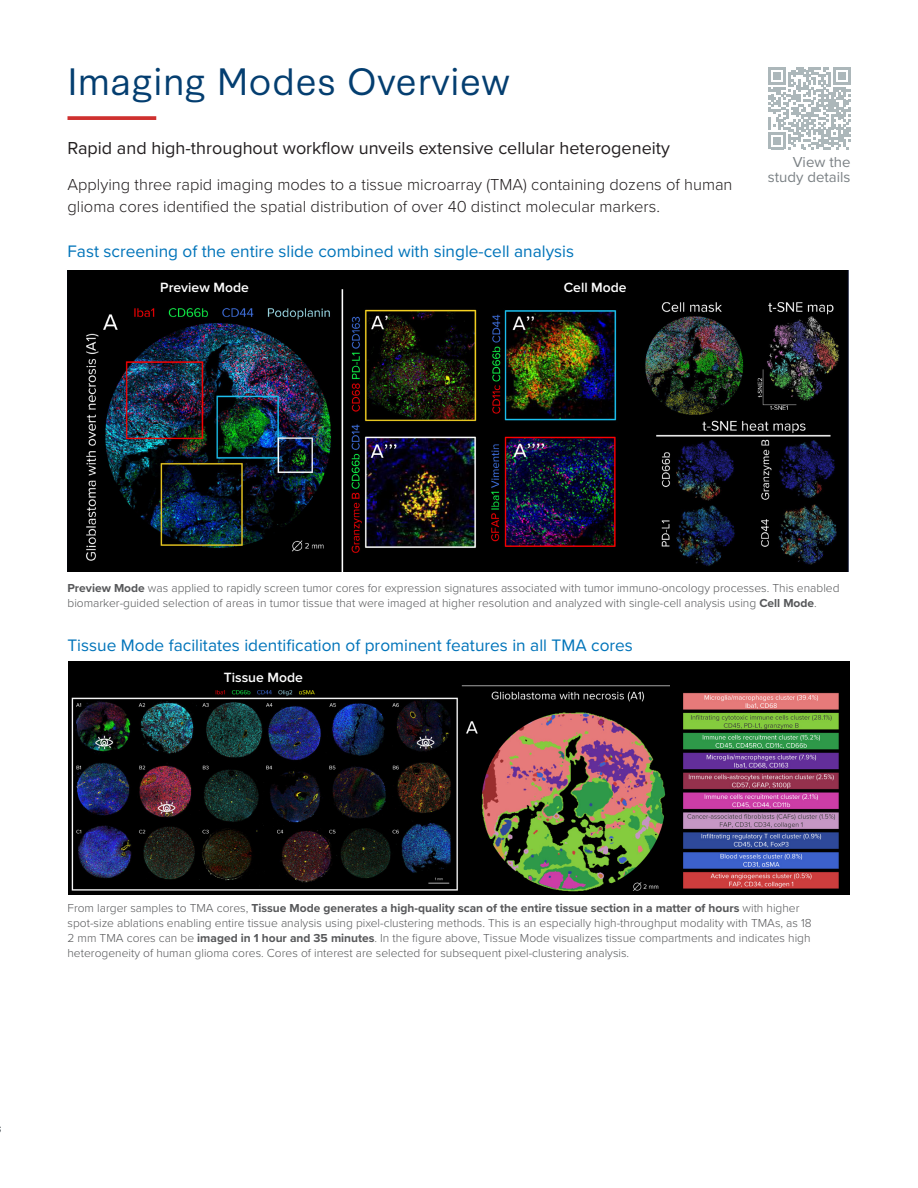
<style>
.page{position:relative;width:918px;height:1188px;background:#fff}
.page>*{position:absolute;margin:0;border:0;box-sizing:border-box;transform-origin:0 0}
.t1{font:36px "Synthese";color:#043e70}
.body{font:18px "Proxima Nova";color:#231f20}
.body-2{font:17.25px "Proxima Nova";color:#0074ba}
.body-3{font:300 16.5px/22.5px "Proxima Nova";color:#231f20}
.t2{font:15px/15px "Proxima Nova";color:#7b8185;text-align:right}
.body-4{font:600 13.95px "Proxima Nova";color:#fff}
.t3{font:300 12px/15px "Proxima Nova";color:#57585a}
.s1{font-weight:700}
</style>
<div class="page">
<svg style="left:68px;top:116px;width:88px;height:4px"></svg>
<img style="left:68px;top:270px;width:780px;height:302px">
<hr style="left:342px;top:289px;width:1px;height:295px;background:#fff">
<div style="left:459px;top:662px;width:390px;height:32px;background:#000"></div>
<img style="left:68px;top:662px;width:391px;height:232px">
<img style="left:461px;top:686px;width:210px;height:208px">
<img style="left:671px;top:684px;width:178px;height:210px">
<svg style="left:769px;top:67px;width:82px;height:82px"></svg>
<p class="t1" style="left:68px;top:51px;width:444px">Imaging Modes Overview</p>
<p class="body" style="left:68px;top:134px;width:604px">Rapid and high-throughout workflow unveils extensive cellular heterogeneity</p>
<p class="body-3" style="left:68px;top:172px;width:667px">Applying three rapid imaging modes to a tissue microarray (TMA) containing dozens of human glioma cores identified the spatial distribution of over 40 distinct molecular markers.</p>
<p class="body-2" style="left:68px;top:239px;width:508px">Fast screening of the entire slide combined with single-cell analysis</p>
<p class="body-4" style="left:160px;top:280px;width:90px">Preview Mode</p>
<p class="body-4" style="left:564px;top:280px;width:64px">Cell Mode</p>
<p class="t2" style="left:768px;top:154px;width:84px">View the study details</p>
<p class="t3" style="left:68px;top:579px;width:774px"><span class="s1">Preview Mode</span> was applied to rapidly screen tumor cores for expression signatures associated with tumor immuno-oncology processes. This enabled biomarker-guided selection of areas in tumor tissue that were imaged at higher resolution and analyzed with single-cell analysis using <span class="s1">Cell Mode</span>.</p>
<p class="body-2" style="left:68px;top:632px;width:567px">Tissue Mode facilitates identification of prominent features in all TMA cores</p>
<p class="body-4" style="left:224px;top:670px;width:81px">Tissue Mode</p>
<p class="t3" style="left:68px;top:900px;width:746px">From larger samples to TMA cores, <span class="s1">Tissue Mode generates a high-quality scan of the entire tissue section in a matter of hours</span> with higher spot-size ablations enabling entire tissue analysis using pixel-clustering methods. This is an especially high-throughput modality with TMAs, as 18<br>2 mm TMA cores can be <span class="s1">imaged in 1 hour and 35 minutes</span>. In the figure above, Tissue Mode visualizes tissue compartments and indicates high heterogeneity of human glioma cores. Cores of interest are selected for subsequent pixel-clustering analysis.</p>
</div>
